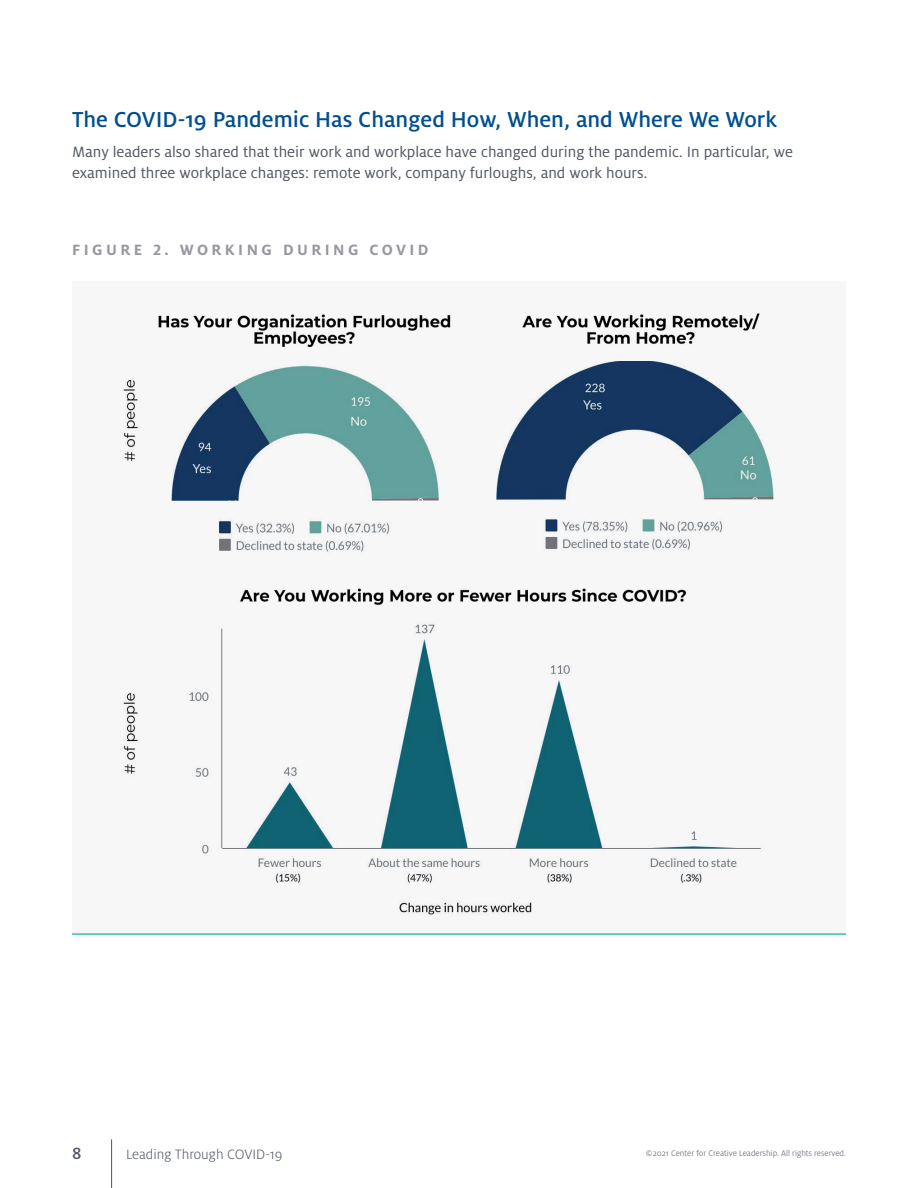
<style>
.page{position:relative;width:918px;height:1188px;background:#fff}
.page>*{position:absolute;margin:0;border:0;box-sizing:border-box;transform-origin:0 0}
.t1{font:500 24px "Milo Pro";color:#004f8f}
.t2{font:500 18px "Milo Pro";color:#515662}
.t3{font:16.5px/21px "Milo Pro";color:#515662}
.t4{font:700 16.5px "Milo Pro";letter-spacing:.21em;color:#97979f}
.t5{font:300 15px "Milo Pro";color:#515662}
.t6{font:300 9px "Milo Pro";color:#515662}
</style>
<div class="page">
<hr style="left:111px;top:1139px;width:1px;height:49px;background:#515662">
<div style="left:72px;top:281px;width:774px;height:653px;background:#f7f7f8"></div>
<hr style="left:72px;top:933px;width:774px;height:2px;background:#3dbeae">
<img style="left:123px;top:313px;width:651px;height:188px">
<img style="left:219px;top:519px;width:503px;height:33px">
<img style="left:240px;top:588px;width:447px;height:17px">
<img style="left:123px;top:624px;width:638px;height:291px">
<h1 class="t1" style="left:72px;top:106px;width:706px">The COVID-19 Pandemic Has Changed How, When, and Where We Work</h1>
<p class="t3" style="left:72px;top:141px;width:723px">Many leaders also shared that their work and workplace have changed during the pandemic. In particular, we examined three workplace changes: remote work, company furloughs, and work hours.</p>
<p class="t4" style="left:72px;top:241px;width:358px">FIGURE 2. WORKING DURING COVID</p>
<p class="t2" style="left:72px;top:1144px;width:11px">8</p>
<p class="t5" style="left:126px;top:1146px;width:158px">Leading Through COVID-19</p>
<p class="t6" style="left:646px;top:1148px;width:202px">©2021 Center for Creative Leadership. All rights reserved.</p>
</div>
